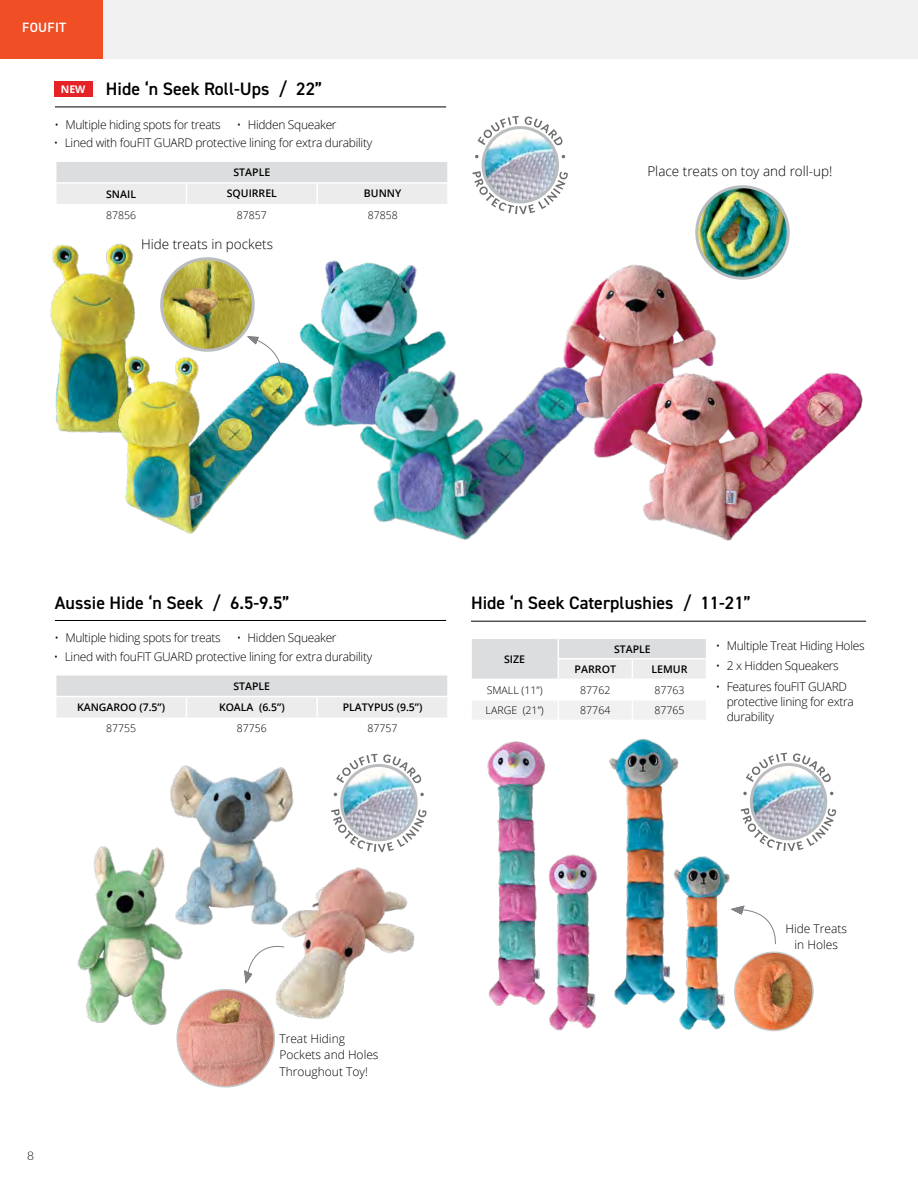
<style>
.page{position:relative;width:918px;height:1188px;background:#fff}
.page>*{position:absolute;margin:0;border:0;box-sizing:border-box;transform-origin:0 0}
.t1{font:600 18px "DIN2014";color:#000}
.t2{font:300 13.5px "Open Sans";color:#000}
.t3{font:600 13.5px "DIN2014";letter-spacing:.025em;color:#fff}
.t4{font:300 12px/15px "Open Sans";letter-spacing:-.025em;color:#000}
.t5{font:300 12px/16.5px "Open Sans";color:#000;text-align:center}
.t6{font:300 12px "Lato";color:#000}
.t7{font:600 10.5px/20.5px "Open Sans";color:#000}
.t8{font:300 10.5px "Open Sans";color:#000}
.t9{font:700 10.5px "Open Sans";color:#fff}
</style>
<div class="page">
<div style="left:0;top:0;width:103px;height:58px;background:#f04e24"></div>
<div style="left:103px;top:0;width:815px;height:58px;background:#f1f1f2"></div>
<img style="left:483px;top:128px;width:74px;height:74px;border-radius:37px">
<div style="left:482px;top:126px;width:77px;height:77px;border:3px solid #babdbf;border-radius:50%"></div>
<svg style="left:472px;top:171px;width:96px;height:43px"></svg>
<svg style="left:478px;top:116px;width:41px;height:29px"></svg>
<svg style="left:525px;top:117px;width:38px;height:28px"></svg>
<img style="left:376px;top:744px;width:129px;height:105px">
<img style="left:505px;top:739px;width:281px;height:110px">
<img style="left:489px;top:849px;width:175px;height:182px">
<img style="left:610px;top:851px;width:184px;height:181px">
<hr style="left:471px;top:621px;width:395px;height:1px;background:#000">
<svg style="left:472px;top:639px;width:234px;height:80px"></svg>
<svg style="left:730px;top:905px;width:48px;height:40px"></svg>
<img style="left:751px;top:764px;width:75px;height:75px;border-radius:37px">
<div style="left:750px;top:763px;width:77px;height:77px;border:3px solid #babdbf;border-radius:50%"></div>
<svg style="left:741px;top:808px;width:95px;height:43px"></svg>
<svg style="left:746px;top:753px;width:41px;height:29px"></svg>
<svg style="left:793px;top:753px;width:38px;height:29px"></svg>
<svg style="left:743px;top:792px;width:4px;height:3px"></svg>
<img style="left:735px;top:952px;width:78px;height:78px;border-radius:39px">
<div style="left:734px;top:952px;width:80px;height:79px;border:2px solid #c6c8c8;border-radius:50%"></div>
<svg style="left:772px;top:972px;width:21px;height:37px"></svg>
<img style="left:77px;top:846px;width:141px;height:179px">
<img style="left:144px;top:765px;width:150px;height:168px">
<img style="left:260px;top:859px;width:155px;height:167px">
<svg style="left:56px;top:676px;width:392px;height:41px;background:#e5e5e6"></svg>
<svg style="left:56px;top:162px;width:392px;height:42px;background:#e5e5e6"></svg>
<hr style="left:55px;top:620px;width:391px;height:1px;background:#000">
<hr style="left:55px;top:107px;width:391px;height:1px;background:#000">
<img style="left:177px;top:990px;width:97px;height:97px;border-radius:49px">
<div style="left:176px;top:989px;width:99px;height:99px;border:2px solid #c6c8ca;border-radius:50%"></div>
<img style="left:209px;top:998px;width:32px;height:26px">
<img style="left:342px;top:765px;width:74px;height:75px;border-radius:37px">
<div style="left:340px;top:764px;width:78px;height:77px;border:3px solid #babdbf;border-radius:50%"></div>
<svg style="left:331px;top:809px;width:95px;height:43px"></svg>
<svg style="left:336px;top:754px;width:41px;height:29px"></svg>
<svg style="left:383px;top:754px;width:38px;height:29px"></svg>
<svg style="left:420px;top:793px;width:4px;height:3px"></svg>
<svg style="left:244px;top:940px;width:41px;height:44px"></svg>
<div style="left:54px;top:81px;width:38px;height:15px;background:#e32326"></div>
<img style="left:50px;top:243px;width:151px;height:190px">
<img style="left:104px;top:335px;width:170px;height:199px">
<img style="left:274px;top:260px;width:143px;height:173px">
<img style="left:340px;top:304px;width:230px;height:236px">
<img style="left:549px;top:251px;width:182px;height:182px">
<img style="left:588px;top:310px;width:275px;height:231px">
<img style="left:697px;top:187px;width:91px;height:91px;border-radius:46px">
<div style="left:695px;top:185px;width:95px;height:95px;border:3px solid #babdbf;border-radius:50%"></div>
<img style="left:721px;top:222px;width:19px;height:23px">
<img style="left:162px;top:259px;width:91px;height:91px;border-radius:46px">
<div style="left:160px;top:257px;width:95px;height:95px;border:3px solid #babdbf;border-radius:50%"></div>
<img style="left:184px;top:288px;width:36px;height:28px">
<svg style="left:246px;top:336px;width:40px;height:45px"></svg>
<p class="t3" style="left:22px;top:19px;width:46px">FOUFIT</p>
<p class="t9" style="left:61px;top:81px;width:26px">NEW</p>
<h1 class="t1" style="left:106px;top:77px;width:218px">Hide ‘n Seek Roll-Ups / 22”</h1>
<p class="t4" style="left:55px;top:116px;width:168px">• Multiple hiding spots for treats</p>
<p class="t4" style="left:237px;top:116px;width:101px">• Hidden Squeaker</p>
<p class="t4" style="left:54px;top:135px;width:320px">• Lined with fouFIT GUARD protective lining for extra durability</p>
<p class="t7" style="left:234px;top:162px;width:38px">STAPLE</p>
<p class="t7" style="left:106px;top:184px;width:31px">SNAIL</p>
<p class="t7" style="left:227px;top:183px;width:52px">SQUIRREL</p>
<p class="t7" style="left:364px;top:183px;width:39px">BUNNY</p>
<p class="t8" style="left:106px;top:208px;width:31px">87856</p>
<p class="t8" style="left:237px;top:208px;width:31px">87857</p>
<p class="t8" style="left:368px;top:208px;width:31px">87858</p>
<p class="t2" style="left:141px;top:235px;width:134px">Hide treats in pockets</p>
<p class="t2" style="left:647px;top:162px;width:187px">Place treats on toy and roll-up!</p>
<h1 class="t1" style="left:55px;top:590px;width:236px">Aussie Hide ‘n Seek / 6.5-9.5”</h1>
<p class="t4" style="left:55px;top:630px;width:168px">• Multiple hiding spots for treats</p>
<p class="t4" style="left:237px;top:630px;width:101px">• Hidden Squeaker</p>
<p class="t4" style="left:54px;top:649px;width:320px">• Lined with fouFIT GUARD protective lining for extra durability</p>
<p class="t7" style="left:234px;top:675px;width:38px">STAPLE</p>
<p class="t7" style="left:77px;top:697px;width:90px">KANGAROO (7.5”)</p>
<p class="t7" style="left:219px;top:696px;width:67px">KOALA (6.5”)</p>
<p class="t7" style="left:343px;top:696px;width:81px">PLATYPUS (9.5”)</p>
<p class="t8" style="left:106px;top:721px;width:31px">87755</p>
<p class="t8" style="left:237px;top:721px;width:31px">87756</p>
<p class="t8" style="left:368px;top:721px;width:31px">87757</p>
<h1 class="t1" style="left:471px;top:590px;width:281px">Hide ‘n Seek Caterplushies / 11-21”</h1>
<p class="t7" style="left:504px;top:649px;width:23px">SIZE</p>
<p class="t7" style="left:575px;top:638px;width:78px;text-indent:39px">STAPLE<br>PARROT</p>
<p class="t7" style="left:651px;top:659px;width:38px">LEMUR</p>
<p class="t8" style="left:487px;top:683px;width:57px">SMALL (11”)</p>
<p class="t8" style="left:580px;top:683px;width:32px">87762</p>
<p class="t8" style="left:654px;top:683px;width:32px">87763</p>
<p class="t8" style="left:486px;top:703px;width:60px">LARGE (21”)</p>
<p class="t8" style="left:580px;top:703px;width:32px">87764</p>
<p class="t8" style="left:654px;top:703px;width:32px">87765</p>
<p class="t4" style="left:716px;top:638px;width:150px">• Multiple Treat Hiding Holes</p>
<p class="t4" style="left:716px;top:658px;width:124px">• 2 x Hidden Squeakers</p>
<p class="t4" style="left:727px;top:679px;width:129px;text-indent:-11px">• Features fouFIT GUARD protective lining for extra durability</p>
<p class="t6" style="left:27px;top:1147px;width:8px">8</p>
<p class="t5" style="left:279px;top:1030px;width:101px;text-align:left">Treat Hiding<br>Pockets and Holes<br>Throughout Toy!</p>
<p class="t5" style="left:785px;top:920px;width:63px">Hide Treats in Holes</p>
</div>
